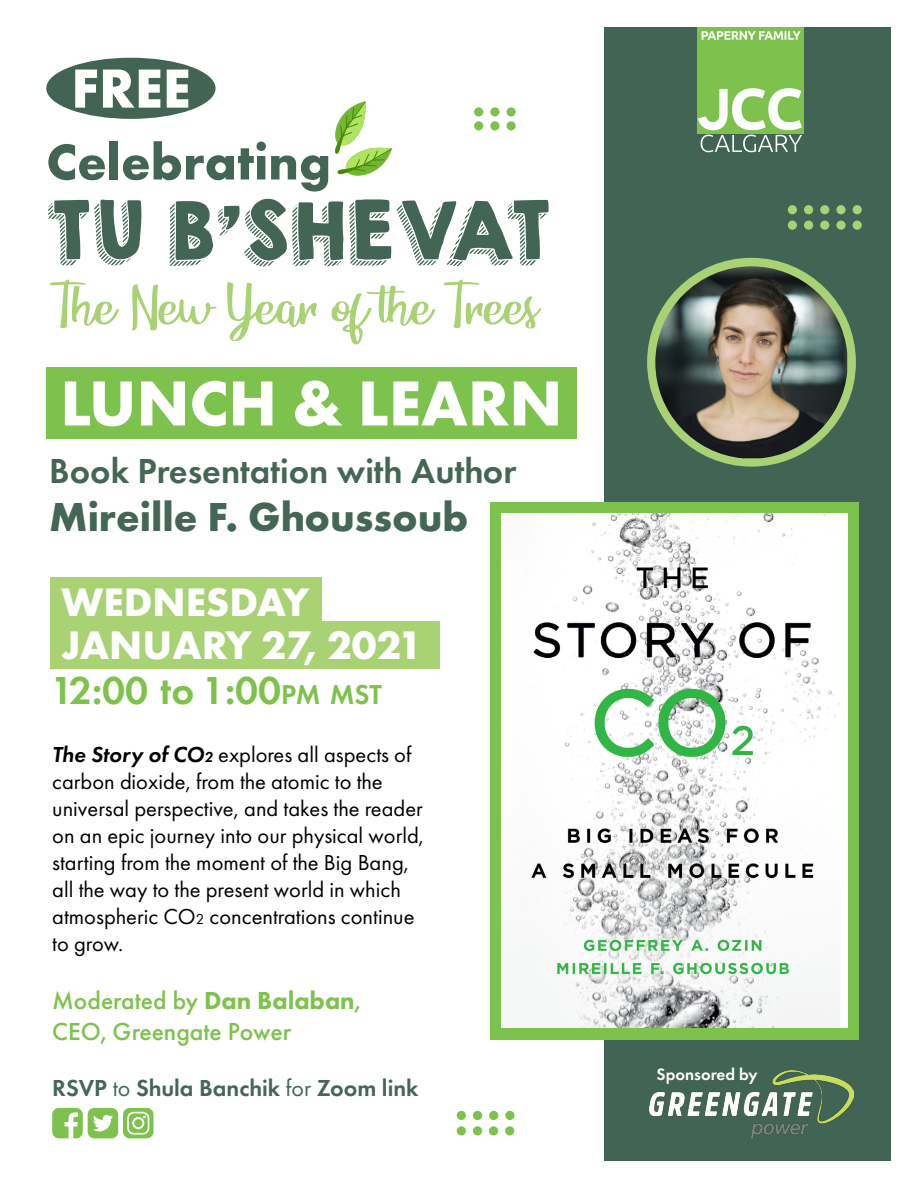
<style>
.page{position:relative;width:918px;height:1188px;background:#fff}
.page>*{position:absolute;margin:0;border:0;box-sizing:border-box;transform-origin:0 0}
.t1{font:72px "KGHAPPY";color:#426555}
.t2{font:700 66px "Futura PT";color:#fff}
.t3{font:700 57.15px "Futura PT";color:#fff}
.t4{font:700 52.5px "Futura PT";color:#426555}
.t5{font:700 42px "Futura PT";color:#436656}
.t6{font:700 41.25px/43.2px "Futura PT";color:#fff}
.t7{font:600 40.5px "Futura PT";color:#7cc24b}
.t8{font:600 36px "Futura PT";color:#436656}
.t9{font:500 25.5px/30.6px "Futura PT";color:#7cc24b}
.t10{font:600 24px "Futura PT";color:#436656}
.t11{font:22.5px/27px "Futura PT";color:#000}
.t12{font:600 17.1px "Futura PT";color:#fff}
.s1{font-size:28.35px}
.s2{font-weight:600;font-style:italic}
.s3{font-weight:600;font-style:italic;font-size:15px}
.s4{font-size:15px}
.s5{font-weight:800}
.s6{font-weight:400}
</style>
<div class="page">
<div style="left:604px;top:27px;width:287px;height:1134px;background:#426454"></div>
<div style="left:490px;top:502px;width:368px;height:538px;background:#7cc24d"></div>
<img style="left:501px;top:514px;width:346px;height:514px">
<svg style="left:50px;top:280px;width:491px;height:65px"></svg>
<div style="left:46px;top:368px;width:530px;height:71px;background:#7cc24d"></div>
<div style="left:698px;top:27px;width:106px;height:106px;background:#7cc24d"></div>
<svg style="left:698px;top:88px;width:104px;height:64px"></svg>
<svg style="left:702px;top:31px;width:99px;height:9px"></svg>
<svg style="left:52px;top:1108px;width:102px;height:30px"></svg>
<img style="left:650px;top:1071px;width:204px;height:66px">
<div style="left:46px;top:58px;width:170px;height:61px;background:#426454;border-radius:50%"></div>
<svg style="left:335px;top:100px;width:58px;height:76px"></svg>
<div style="left:474px;top:107px;width:9px;height:10px;background:#7cc24d;border-radius:50%"></div>
<div style="left:474px;top:121px;width:9px;height:9px;background:#7cc24d;border-radius:50%"></div>
<svg style="left:490px;top:107px;width:10px;height:10px"></svg>
<div style="left:490px;top:121px;width:10px;height:9px;background:#7cc24d;border-radius:50%"></div>
<div style="left:507px;top:107px;width:9px;height:10px;background:#7cc24d;border-radius:50%"></div>
<div style="left:507px;top:121px;width:9px;height:9px;background:#7cc24d;border-radius:50%"></div>
<div style="left:647px;top:258px;width:209px;height:209px;background:#a9d275;border-radius:50%"></div>
<img style="left:655px;top:266px;width:192px;height:192px">
<div style="left:51px;top:577px;width:271px;height:47px;background:#a9d275"></div>
<div style="left:51px;top:622px;width:389px;height:47px;background:#a9d275"></div>
<div style="left:489px;top:1111px;width:9px;height:9px;background:#7cc24d;border-radius:50%"></div>
<div style="left:489px;top:1126px;width:9px;height:9px;background:#7cc24d;border-radius:50%"></div>
<div style="left:457px;top:1111px;width:9px;height:9px;background:#7cc24d;border-radius:50%"></div>
<div style="left:457px;top:1126px;width:9px;height:9px;background:#7cc24d;border-radius:50%"></div>
<div style="left:505px;top:1111px;width:10px;height:9px;background:#7cc24d;border-radius:50%"></div>
<div style="left:505px;top:1126px;width:9px;height:9px;background:#7cc24d;border-radius:50%"></div>
<div style="left:473px;top:1111px;width:9px;height:9px;background:#7cc24d;border-radius:50%"></div>
<div style="left:473px;top:1126px;width:9px;height:9px;background:#7cc24d;border-radius:50%"></div>
<div style="left:788px;top:221px;width:9px;height:9px;background:#a9d275;border-radius:50%"></div>
<div style="left:820px;top:205px;width:9px;height:9px;background:#a9d275;border-radius:50%"></div>
<div style="left:836px;top:221px;width:10px;height:9px;background:#a9d275;border-radius:50%"></div>
<div style="left:788px;top:205px;width:9px;height:9px;background:#a9d275;border-radius:50%"></div>
<div style="left:804px;top:221px;width:9px;height:9px;background:#a9d275;border-radius:50%"></div>
<div style="left:836px;top:205px;width:10px;height:9px;background:#a9d275;border-radius:50%"></div>
<div style="left:853px;top:221px;width:9px;height:9px;background:#a9d275;border-radius:50%"></div>
<div style="left:804px;top:205px;width:9px;height:9px;background:#a9d275;border-radius:50%"></div>
<div style="left:820px;top:221px;width:9px;height:9px;background:#a9d275;border-radius:50%"></div>
<div style="left:853px;top:205px;width:9px;height:9px;background:#a9d275;border-radius:50%"></div>
<h3 class="t3" style="left:71px;top:52px;width:121px">FREE</h3>
<h3 class="t4" style="left:46px;top:128px;width:286px">Celebrating</h3>
<h1 class="t1" style="left:46px;top:175px;width:506px">TU B'SHEVAT</h1>
<h2 class="t2" style="left:60px;top:361px;width:504px">LUNCH &amp; LEARN</h2>
<h3 class="t8" style="left:49px;top:448px;width:469px">Book Presentation with Author</h3>
<h3 class="t5" style="left:49px;top:490px;width:421px">Mireille F. Ghoussoub</h3>
<h3 class="t6" style="left:62px;top:580px;width:362px">WEDNESDAY<br>JANUARY 27, 2021</h3>
<h3 class="t7" style="left:51px;top:666px;width:333px">12:00 to 1:00<span class="s1">PM MST</span></h3>
<p class="t11" style="left:52px;top:741px;width:373px"><span class="s2">The Story of CO</span><span class="s3">2</span> explores all aspects of carbon dioxide, from the atomic to the universal perspective, and takes the reader on an epic journey into our physical world, starting from the moment of the Big Bang, all the way to the present world in which atmospheric CO<span class="s4">2</span> concentrations continue to grow.</p>
<p class="t9" style="left:52px;top:986px;width:310px">Moderated by <span class="s5">Dan Balaban</span>,<br>CEO, Greengate Power</p>
<p class="t10" style="left:52px;top:1073px;width:368px">RSVP <span class="s6">to</span> Shula Banchik <span class="s6">for</span> Zoom link</p>
<p class="t12" style="left:657px;top:1064px;width:103px">Sponsored by</p>
</div>
